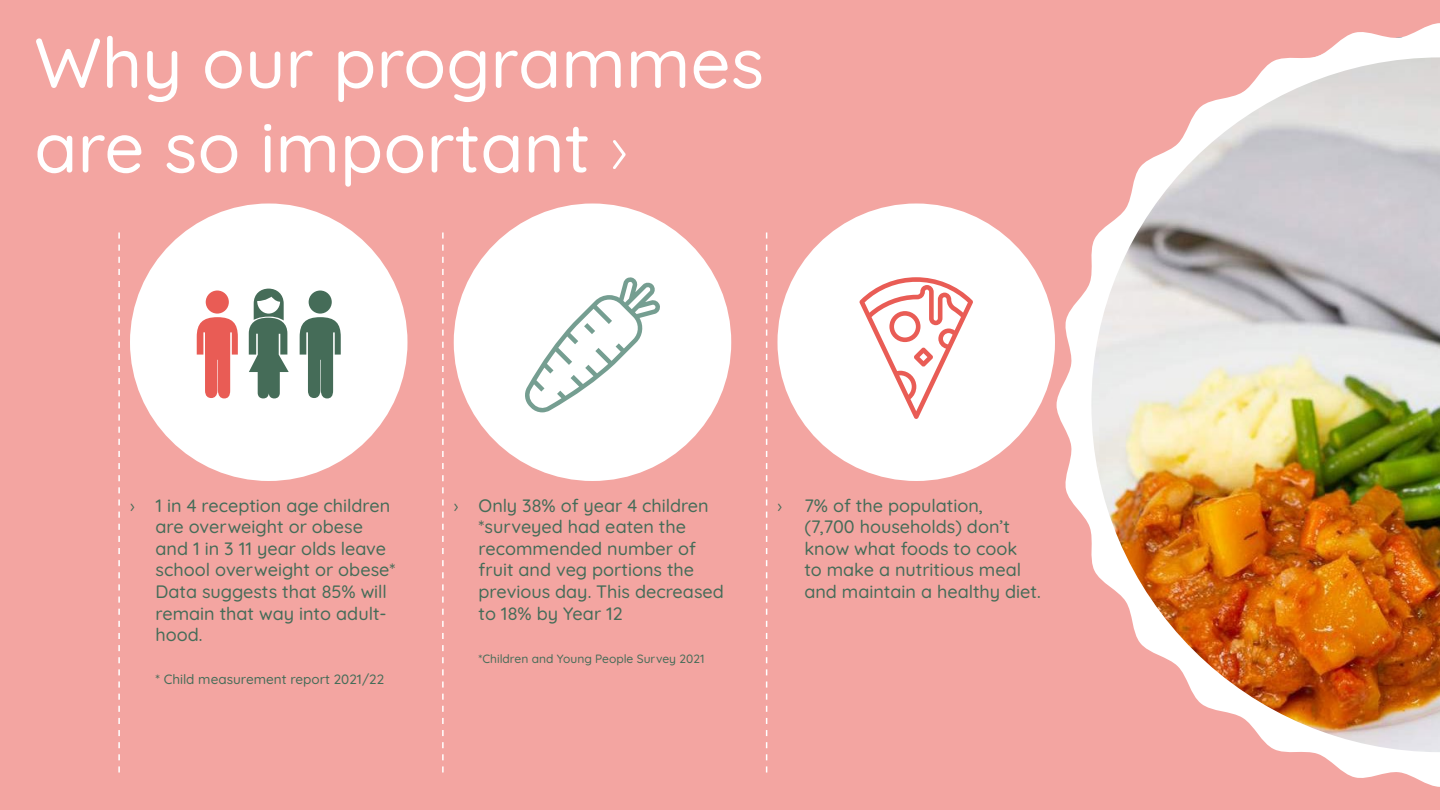
<style>
.page{position:relative;width:1440px;height:810px;background:#f3a5a1}
.page>*{position:absolute;margin:0;border:0;box-sizing:border-box;transform-origin:0 0}
.t1{font:500 70.5px/84.6px "Quicksand";color:#fff}
.t2{font:500 18px/21.6px "Quicksand";color:#456c58}
.t3{font:18px "Quicksand";color:#456c58}
.t4{font:500 13.5px "Quicksand";color:#456c58}
.t5{font:500 12px "Quicksand";color:#456c58}
.s1{font-weight:300}
.s2{font-weight:400}
</style>
<div class="page">
<svg style="left:118px;top:233px;width:2px;height:540px"></svg>
<div style="left:130px;top:203px;width:277px;height:278px;background:#fff;border-radius:50%"></div>
<div style="left:454px;top:203px;width:277px;height:278px;background:#fff;border-radius:50%"></div>
<div style="left:777px;top:203px;width:278px;height:278px;background:#fff;border-radius:50%"></div>
<svg style="left:442px;top:233px;width:2px;height:540px"></svg>
<svg style="left:766px;top:233px;width:1px;height:540px"></svg>
<img style="left:1057px;top:23px;width:383px;height:764px">
<svg style="left:859px;top:277px;width:114px;height:142px"></svg>
<svg style="left:249px;top:289px;width:40px;height:109px"></svg>
<div style="left:206px;top:291px;width:23px;height:23px;background:#e95c55;border-radius:50%"></div>
<svg style="left:197px;top:317px;width:41px;height:81px"></svg>
<div style="left:309px;top:291px;width:23px;height:23px;background:#456c58;border-radius:50%"></div>
<svg style="left:300px;top:317px;width:41px;height:81px"></svg>
<svg style="left:525px;top:277px;width:135px;height:135px"></svg>
<h1 class="t1" style="left:34px;top:14px;width:732px">Why our programmes are so important <span class="s1">›</span></h1>
<p class="t2" style="left:130px;top:493px;width:262px"><span class="s2">›</span> 1 in 4 reception age children</p>
<p class="t3" style="left:454px;top:491px;width:6px">›</p>
<p class="t3" style="left:777px;top:491px;width:6px">›</p>
<p class="t2" style="left:156px;top:514px;width:241px">are overweight or obese and 1 in 3 11 year olds leave school overweight or obese*<br>Data suggests that 85% will remain that way into adult&shy;hood.</p>
<p class="t4" style="left:156px;top:669px;width:230px">* Child measurement report 2021/22</p>
<p class="t2" style="left:479px;top:493px;width:247px">Only 38% of year 4 children *surveyed had eaten the recommended number of fruit and veg portions the previous day. This decreased to 18% by Year 12</p>
<p class="t5" style="left:479px;top:649px;width:227px">*Children and Young People Survey 2021</p>
<p class="t2" style="left:804px;top:493px;width:238px">7% of the population,<br>(7,700 households) don’t know what foods to cook<br>to make a nutritious meal and maintain a healthy diet.</p>
</div>
